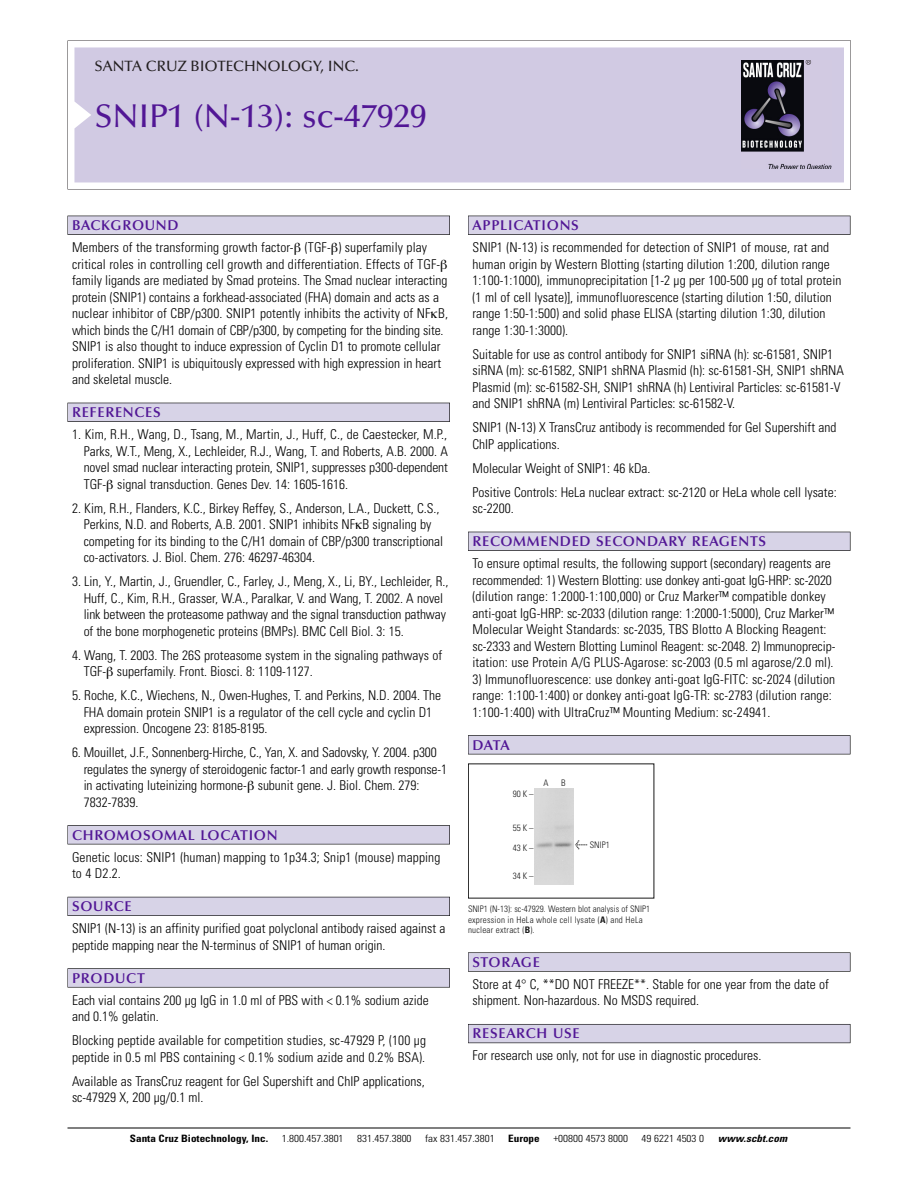
<style>
.page{position:relative;width:918px;height:1188px;background:#fff}
.page>*{position:absolute;margin:0;border:0;box-sizing:border-box;transform-origin:0 0}
.t1{font:500 33px "Optima";color:#511695}
.t2{font:500 15px "Optima";color:#231f20}
.t3{font:600 14.25px "Optima";letter-spacing:.05em;color:#511695}
.t4{font:300 condensed 13.5px/16.5px "Univers";color:#000}
.t5{font:300 condensed 10.2px "Univers";color:#000;scale:1.1 1}
.t6{font:700 condensed 10.2px "Univers";color:#000;scale:1.1 1}
.t7{font:italic 700 condensed 10.2px "Univers";letter-spacing:.005em;color:#000;scale:1.1 1}
.t8{font:9px/10.5px "Univers Condensed Light+ELOQDU";letter-spacing:.025em;color:#191919}
.s1{font-family:"Meta Plus Book Roman+HYKAPD";font-size:10.5px}
.s2{font-family:"Univers Condensed Bold+FASHXS"}
</style>
<div class="page">
<svg style="left:68px;top:40px;width:783px;height:149px"></svg>
<div style="left:74px;top:47px;width:770px;height:135px;background:#d1cae3"></div>
<img style="left:741px;top:60px;width:90px;height:108px">
<div style="left:68px;top:216px;width:382px;height:19px;background:#525155"></div>
<div style="left:68px;top:216px;width:381px;height:18px;background:#d7d3e7"></div>
<div style="left:68px;top:403px;width:382px;height:19px;background:#515055"></div>
<div style="left:68px;top:403px;width:381px;height:18px;background:#d7d3e7"></div>
<div style="left:68px;top:825px;width:382px;height:19px;background:#545357"></div>
<div style="left:68px;top:826px;width:381px;height:18px;background:#d7d3e7"></div>
<div style="left:68px;top:897px;width:382px;height:19px;background:#54535a"></div>
<div style="left:68px;top:897px;width:381px;height:18px;background:#d7d3e7"></div>
<svg style="left:68px;top:968px;width:382px;height:20px"></svg>
<div style="left:68px;top:969px;width:381px;height:18px;background:#d7d3e7"></div>
<div style="left:468px;top:216px;width:382px;height:19px;background:#525155"></div>
<div style="left:468px;top:216px;width:382px;height:18px;background:#d7d3e7"></div>
<div style="left:468px;top:532px;width:382px;height:19px;background:#515055"></div>
<div style="left:468px;top:532px;width:382px;height:18px;background:#d7d3e7"></div>
<div style="left:468px;top:735px;width:382px;height:19px;background:#545357"></div>
<div style="left:468px;top:736px;width:382px;height:18px;background:#d7d3e7"></div>
<div style="left:468px;top:952px;width:382px;height:20px;background:#666"></div>
<div style="left:468px;top:953px;width:382px;height:18px;background:#d7d3e7"></div>
<div style="left:468px;top:1024px;width:382px;height:19px;background:#5b5961"></div>
<div style="left:468px;top:1025px;width:382px;height:18px;background:#d7d3e7"></div>
<hr style="left:68px;top:1128px;width:782px;height:1px;background:#000">
<img style="left:535px;top:789px;width:38px;height:95px">
<p class="t2" style="left:94px;top:61px;width:266px">SANTA CRUZ BIOTECHNOLOGY, INC.</p>
<h1 class="t1" style="left:94px;top:103px;width:334px">SNIP1 (N-13): sc-47929</h1>
<p class="t3" style="left:72px;top:219px;width:108px">BACKGROUND</p>
<p class="t4" style="left:72px;top:240px;width:378px">Members of the transforming growth factor- (TGF- ) superfamily play critical roles in controlling cell growth and differentiation. Effects of TGF&shy;family ligands are mediated by Smad proteins. The Smad nuclear interacting protein (SNIP1) contains a forkhead-associated (FHA) domain and acts as a nuclear inhibitor of CBP/p300. SNIP1 potently inhibits the activity of NF B, which binds the C/H1 domain of CBP/p300, by competing for the binding site.<br>SNIP1 is also thought to induce expression of Cyclin D1 to promote cellular proliferation. SNIP1 is ubiquitously expressed with high expression in heart and skeletal muscle.</p>
<p class="t3" style="left:72px;top:407px;width:90px">REFERENCES</p>
<p class="t4" style="left:84px;top:427px;width:366px;text-align:justify;text-indent:-12px">1. Kim, R.H., Wang, D., Tsang, M., Martin, J., Huff, C., de Caestecker, M.P., Parks, W.T., Meng, X., Lechleider, R.J., Wang, T. and Roberts, A.B. 2000. A novel smad nuclear interacting protein, SNIP1, suppresses p300-dependent TGF- signal transduction. Genes Dev. 14: 1605-1616.</p>
<p class="t4" style="left:84px;top:501px;width:361px;text-indent:-12px">2. Kim, R.H., Flanders, K.C., Birkey Reffey, S., Anderson, L.A., Duckett, C.S., Perkins, N.D. and Roberts, A.B. 2001. SNIP1 inhibits NF B signaling by competing for its binding to the C/H1 domain of CBP/p300 transcriptional co-activators. J. Biol. Chem. 276: 46297-46304.</p>
<p class="t4" style="left:84px;top:574px;width:366px;text-indent:-12px">3. Lin, Y., Martin, J., Gruendler, C., Farley, J., Meng, X., Li, BY., Lechleider, R., Huff, C., Kim, R.H., Grasser, W.A., Paralkar, V. and Wang, T. 2002. A novel link between the proteasome pathway and the signal transduction pathway of the bone morphogenetic proteins (BMPs). BMC Cell Biol. 3: 15.</p>
<p class="t4" style="left:84px;top:648px;width:360px;text-indent:-12px">4. Wang, T. 2003. The 26S proteasome system in the signaling pathways of<br>TGF- superfamily. Front. Biosci. 8: 1109-1127.</p>
<p class="t4" style="left:84px;top:688px;width:359px;text-indent:-12px">5. Roche, K.C., Wiechens, N., Owen-Hughes, T. and Perkins, N.D. 2004. The<br>FHA domain protein SNIP1 is a regulator of the cell cycle and cyclin D1 expression. Oncogene 23: 8185-8195.</p>
<p class="t4" style="left:84px;top:745px;width:365px;text-indent:-12px">6. Mouillet, J.F., Sonnenberg-Hirche, C., Yan, X. and Sadovsky, Y. 2004. p300 regulates the synergy of steroidogenic factor-1 and early growth response-1 in activating luteinizing hormone- subunit gene. J. Biol. Chem. 279:<br>7832-7839.</p>
<p class="t3" style="left:72px;top:829px;width:207px">CHROMOSOMAL LOCATION</p>
<p class="t4" style="left:72px;top:850px;width:370px">Genetic locus: SNIP1 (human) mapping to 1p34.3; Snip1 (mouse) mapping to 4 D2.2.</p>
<p class="t3" style="left:72px;top:901px;width:61px">SOURCE</p>
<p class="t4" style="left:72px;top:921px;width:375px">SNIP1 (N-13) is an affinity purified goat polyclonal antibody raised against a peptide mapping near the N-terminus of SNIP1 of human origin.</p>
<p class="t3" style="left:72px;top:972px;width:74px">PRODUCT</p>
<p class="t4" style="left:72px;top:993px;width:358px">Each vial contains 200 µg IgG in 1.0 ml of PBS with &lt; 0.1% sodium azide and 0.1% gelatin.</p>
<p class="t4" style="left:72px;top:1033px;width:356px">Blocking peptide available for competition studies, sc-47929 P, (100 µg peptide in 0.5 ml PBS containing &lt; 0.1% sodium azide and 0.2% BSA).</p>
<p class="t4" style="left:72px;top:1074px;width:354px">Available as TransCruz reagent for Gel Supershift and ChIP applications, sc-47929 X, 200 µg/0.1 ml.</p>
<p class="t3" style="left:473px;top:219px;width:108px">APPLICATIONS</p>
<p class="t4" style="left:473px;top:240px;width:370px">SNIP1 (N-13) is recommended for detection of SNIP1 of mouse, rat and human origin by Western Blotting (starting dilution 1:200, dilution range 1:100-1:1000), immunoprecipitation [1-2 µg per 100-500 µg of total protein (1 ml of cell lysate)], immunofluorescence (starting dilution 1:50, dilution range 1:50-1:500) and solid phase ELISA (starting dilution 1:30, dilution range 1:30-1:3000).</p>
<p class="t4" style="left:473px;top:347px;width:373px">Suitable for use as control antibody for SNIP1 siRNA (h): sc-61581, SNIP1 siRNA (m): sc-61582, SNIP1 shRNA Plasmid (h): sc-61581-SH, SNIP1 shRNA Plasmid (m): sc-61582-SH, SNIP1 shRNA (h) Lentiviral Particles: sc-61581-V and SNIP1 shRNA (m) Lentiviral Particles: sc-61582-V.</p>
<p class="t4" style="left:473px;top:420px;width:365px">SNIP1 (N-13) X TransCruz antibody is recommended for Gel Supershift and<br>ChIP applications.</p>
<p class="t4" style="left:473px;top:457px;width:366px;line-height:24px">Molecular Weight of SNIP1: 46 kDa.<br>Positive Controls: HeLa nuclear extract: sc-2120 or HeLa whole cell lysate:</p>
<p class="t4" style="left:473px;top:501px;width:43px">sc-2200.</p>
<p class="t3" style="left:473px;top:536px;width:295px">RECOMMENDED SECONDARY REAGENTS</p>
<p class="t4" style="left:473px;top:556px;width:364px">To ensure optimal results, the following support (secondary) reagents are recommended: 1) Western Blotting: use donkey anti-goat IgG-HRP: sc-2020 (dilution range: 1:2000-1:100,000) or Cruz Marker™ compatible donkey anti-goat IgG-HRP: sc-2033 (dilution range: 1:2000-1:5000), Cruz Marker™ Molecular Weight Standards: sc-2035, TBS Blotto A Blocking Reagent: sc-2333 and Western Blotting Luminol Reagent: sc-2048. 2) Immunoprecip&shy;itation: use Protein A/G PLUS-Agarose: sc-2003 (0.5 ml agarose/2.0 ml).</p>
<p class="t4" style="left:473px;top:672px;width:364px">3) Immunofluorescence: use donkey anti-goat IgG-FITC: sc-2024 (dilution range: 1:100-1:400) or donkey anti-goat IgG-TR: sc-2783 (dilution range:<br>1:100-1:400) with UltraCruz™ Mounting Medium: sc-24941.</p>
<p class="t3" style="left:473px;top:739px;width:39px">DATA</p>
<p class="t8" style="left:513px;top:789px;width:22px">90K–</p>
<p class="t8" style="left:513px;top:823px;width:22px">55K–</p>
<p class="t8" style="left:513px;top:843px;width:22px">43K–</p>
<p class="t8" style="left:513px;top:872px;width:22px">34K–</p>
<p class="t8" style="left:544px;top:778px;width:7px">A</p>
<p class="t8" style="left:561px;top:778px;width:6px">B</p>
<p class="t8" style="left:575px;top:840px;width:36px"><span class="s1">&lt;</span> SNIP1</p>
<p class="t8" style="left:468px;top:905px;width:184px">SNIP1 (N-13): sc-47929. Western blot analysis of SNIP1 expression in HeLa whole cell lysate (<span class="s2">A</span>) and HeLa nuclear extract (<span class="s2">B</span>).</p>
<p class="t3" style="left:473px;top:956px;width:69px">STORAGE</p>
<p class="t4" style="left:473px;top:977px;width:358px">Store at 4° C, **DO NOT FREEZE**. Stable for one year from the date of shipment. Non-hazardous. No MSDS required.</p>
<p class="t3" style="left:473px;top:1028px;width:109px">RESEARCH USE</p>
<p class="t4" style="left:473px;top:1049px;width:290px">For research use only, not for use in diagnostic procedures.</p>
<p class="t6" style="left:130px;top:1135px;width:127px">Santa Cruz Biotechnology, Inc.</p>
<p class="t5" style="left:282px;top:1135px;width:58px">1.800.457.3801</p>
<p class="t5" style="left:357px;top:1135px;width:51px">831.457.3800</p>
<p class="t5" style="left:425px;top:1135px;width:65px">fax 831.457.3801</p>
<p class="t6" style="left:508px;top:1135px;width:30px">Europe</p>
<p class="t5" style="left:553px;top:1135px;width:69px">+00800 4573 8000</p>
<p class="t5" style="left:642px;top:1135px;width:58px">49 6221 4503 0</p>
<p class="t7" style="left:718px;top:1135px;width:64px">www.scbt.com</p>
</div>
